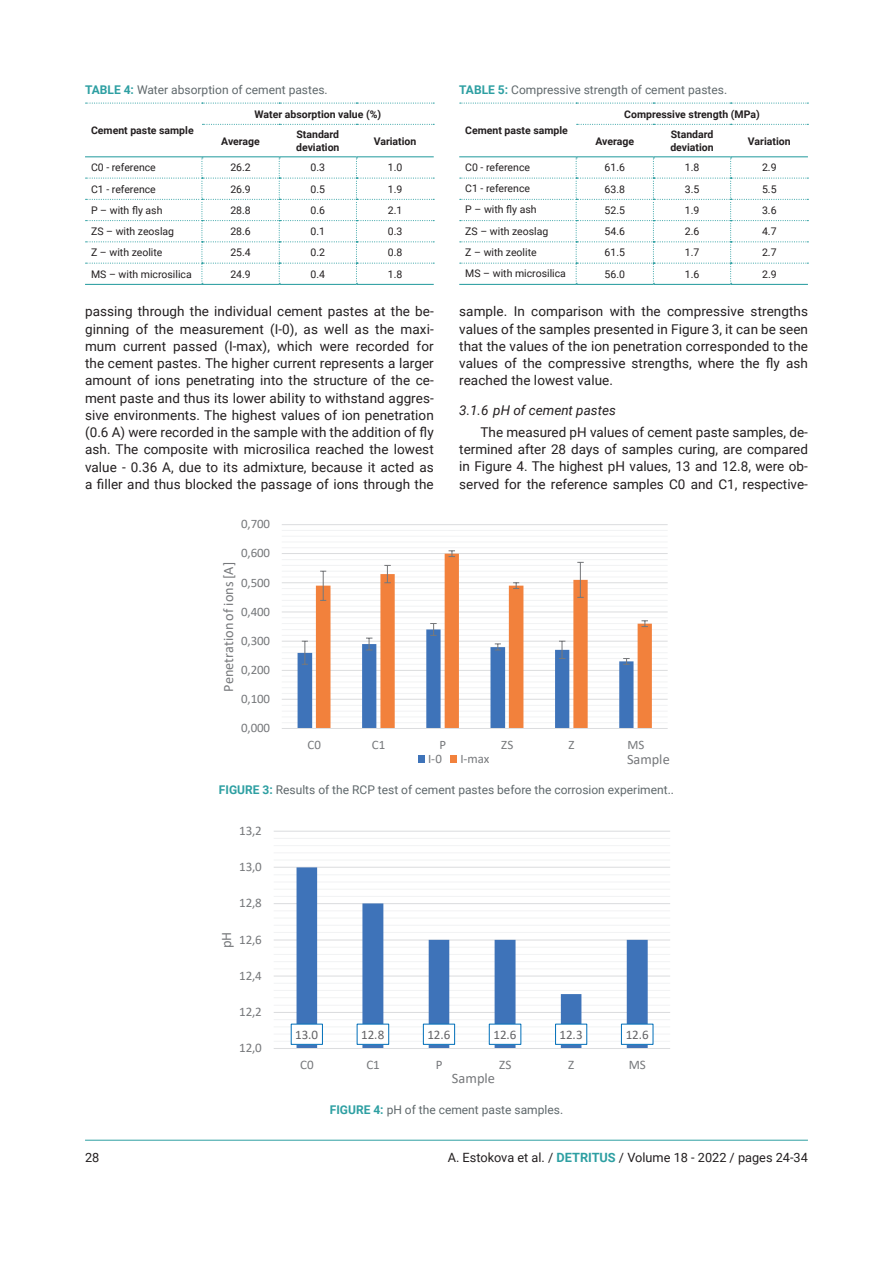
<style>
.page{position:relative;width:893px;height:1263px;background:#fff}
.page>*{position:absolute;margin:0;border:0;box-sizing:border-box;transform-origin:0 0}
.t1{font:14.4px "Calibri";color:#76787b}
.t2{font:14.25px "Calibri";color:#76787b}
.t3{font:13.5px/17.2px "Roboto";letter-spacing:.005em;color:#231f20;text-align:justify}
.t4{font:italic 13.5px "Roboto";color:#231f20}
.t5{font:13.05px "Calibri";letter-spacing:-.005em;color:#76787b}
.t6{font:13.05px "Calibri";letter-spacing:-.005em;color:#636366}
.t7{font:12.9px "Calibri";letter-spacing:-.005em;color:#76787b}
.t8{font:12.75px "Roboto";color:#231f20}
.t9{font:12px "Roboto";color:#5f686b}
.t10{font:10.5px "Roboto";color:#231f20}
.t11{font:700 10.5px/12.6px "Roboto";color:#231f20}
.s1{font-weight:700;color:#2d9fa2}
</style>
<div class="page">
<hr style="left:85px;top:1140px;width:723px;height:1px;background:#2d9fa2">
<svg style="left:86px;top:103px;width:348px;height:1px"></svg>
<svg style="left:202px;top:124px;width:232px;height:1px"></svg>
<svg style="left:86px;top:157px;width:348px;height:127px"></svg>
<hr style="left:85px;top:156px;width:117px;height:1px;background:#2d9fa2">
<hr style="left:202px;top:156px;width:77px;height:1px;background:#2d9fa2">
<hr style="left:279px;top:156px;width:77px;height:1px;background:#2d9fa2">
<hr style="left:356px;top:156px;width:78px;height:1px;background:#2d9fa2">
<hr style="left:85px;top:284px;width:117px;height:1px;background:#2d9fa2">
<hr style="left:202px;top:284px;width:77px;height:1px;background:#2d9fa2">
<hr style="left:279px;top:284px;width:77px;height:1px;background:#2d9fa2">
<hr style="left:356px;top:284px;width:78px;height:1px;background:#2d9fa2">
<svg style="left:460px;top:103px;width:348px;height:1px"></svg>
<svg style="left:577px;top:124px;width:231px;height:1px"></svg>
<svg style="left:460px;top:157px;width:348px;height:127px"></svg>
<hr style="left:459px;top:156px;width:117px;height:1px;background:#2d9fa2">
<hr style="left:576px;top:156px;width:77px;height:1px;background:#2d9fa2">
<hr style="left:653px;top:156px;width:78px;height:1px;background:#2d9fa2">
<hr style="left:731px;top:156px;width:77px;height:1px;background:#2d9fa2">
<hr style="left:459px;top:284px;width:117px;height:1px;background:#2d9fa2">
<hr style="left:576px;top:284px;width:77px;height:1px;background:#2d9fa2">
<hr style="left:653px;top:284px;width:78px;height:1px;background:#2d9fa2">
<hr style="left:731px;top:284px;width:77px;height:1px;background:#2d9fa2">
<svg style="left:282px;top:524px;width:386px;height:239px"></svg>
<svg style="left:273px;top:830px;width:397px;height:219px"></svg>
<p class="t9" style="left:85px;top:81px;width:244px"><span class="s1">TABLE 4:</span> Water absorption of cement pastes.</p>
<p class="t9" style="left:459px;top:81px;width:269px"><span class="s1">TABLE 5:</span> Compressive strength of cement pastes.</p>
<p class="t11" style="left:91px;top:123px;width:104px">Cement paste sample</p>
<p class="t11" style="left:254px;top:107px;width:128px">Water absorption value (%)</p>
<p class="t11" style="left:221px;top:134px;width:40px">Average</p>
<p class="t11" style="left:296px;top:128px;width:45px">Standard deviation</p>
<p class="t11" style="left:374px;top:134px;width:44px">Variation</p>
<p class="t10" style="left:91px;top:160px;width:66px">C0 - reference</p>
<p class="t10" style="left:230px;top:160px;width:22px">26.2</p>
<p class="t10" style="left:311px;top:160px;width:16px">0.3</p>
<p class="t10" style="left:388px;top:160px;width:16px">1.0</p>
<p class="t10" style="left:91px;top:182px;width:66px">C1 - reference</p>
<p class="t10" style="left:230px;top:182px;width:22px">26.9</p>
<p class="t10" style="left:311px;top:182px;width:16px">0.5</p>
<p class="t10" style="left:388px;top:182px;width:16px">1.9</p>
<p class="t10" style="left:91px;top:203px;width:73px">P – with fly ash</p>
<p class="t10" style="left:230px;top:203px;width:22px">28.8</p>
<p class="t10" style="left:311px;top:203px;width:16px">0.6</p>
<p class="t10" style="left:388px;top:203px;width:16px">2.1</p>
<p class="t10" style="left:91px;top:224px;width:85px">ZS – with zeoslag</p>
<p class="t10" style="left:230px;top:224px;width:22px">28.6</p>
<p class="t10" style="left:311px;top:224px;width:16px">0.1</p>
<p class="t10" style="left:388px;top:224px;width:16px">0.3</p>
<p class="t10" style="left:91px;top:245px;width:73px">Z – with zeolite</p>
<p class="t10" style="left:230px;top:245px;width:22px">25.4</p>
<p class="t10" style="left:311px;top:245px;width:16px">0.2</p>
<p class="t10" style="left:388px;top:245px;width:16px">0.8</p>
<p class="t10" style="left:91px;top:267px;width:102px">MS – with microsilica</p>
<p class="t10" style="left:230px;top:267px;width:22px">24.9</p>
<p class="t10" style="left:311px;top:267px;width:16px">0.4</p>
<p class="t10" style="left:388px;top:267px;width:16px">1.8</p>
<p class="t11" style="left:465px;top:123px;width:104px">Cement paste sample</p>
<p class="t11" style="left:624px;top:107px;width:137px">Compressive strength (MPa)</p>
<p class="t11" style="left:595px;top:134px;width:40px">Average</p>
<p class="t11" style="left:670px;top:128px;width:45px">Standard deviation</p>
<p class="t11" style="left:748px;top:134px;width:44px">Variation</p>
<p class="t10" style="left:465px;top:160px;width:66px">C0 - reference</p>
<p class="t10" style="left:605px;top:160px;width:22px">61.6</p>
<p class="t10" style="left:685px;top:160px;width:16px">1.8</p>
<p class="t10" style="left:762px;top:160px;width:16px">2.9</p>
<p class="t10" style="left:465px;top:181px;width:66px">C1 - reference</p>
<p class="t10" style="left:605px;top:182px;width:22px">63.8</p>
<p class="t10" style="left:685px;top:182px;width:16px">3.5</p>
<p class="t10" style="left:762px;top:182px;width:16px">5.5</p>
<p class="t10" style="left:465px;top:202px;width:73px">P – with fly ash</p>
<p class="t10" style="left:605px;top:203px;width:22px">52.5</p>
<p class="t10" style="left:685px;top:203px;width:16px">1.9</p>
<p class="t10" style="left:762px;top:203px;width:16px">3.6</p>
<p class="t10" style="left:465px;top:223px;width:85px">ZS – with zeoslag</p>
<p class="t10" style="left:605px;top:224px;width:22px">54.6</p>
<p class="t10" style="left:685px;top:224px;width:16px">2.6</p>
<p class="t10" style="left:762px;top:224px;width:16px">4.7</p>
<p class="t10" style="left:465px;top:245px;width:73px">Z – with zeolite</p>
<p class="t10" style="left:605px;top:245px;width:22px">61.5</p>
<p class="t10" style="left:685px;top:245px;width:16px">1.7</p>
<p class="t10" style="left:762px;top:245px;width:16px">2.7</p>
<p class="t10" style="left:465px;top:266px;width:102px">MS – with microsilica</p>
<p class="t10" style="left:605px;top:267px;width:22px">56.0</p>
<p class="t10" style="left:685px;top:267px;width:16px">1.6</p>
<p class="t10" style="left:762px;top:267px;width:16px">2.9</p>
<p class="t3" style="left:85px;top:302px;width:350px">passing through the individual cement pastes at the be&shy;ginning of the measurement (I-0), as well as the maxi&shy;mum current passed (I-max), which were recorded for the cement pastes. The higher current represents a larger amount of ions penetrating into the structure of the ce&shy;ment paste and thus its lower ability to withstand aggres&shy;sive environments. The highest values of ion penetration (0.6 A) were recorded in the sample with the addition of fly ash. The composite with microsilica reached the lowest value - 0.36 A, due to its admixture, because it acted as a filler and thus blocked the passage of ions through the</p>
<p class="t3" style="left:459px;top:302px;width:350px">sample. In comparison with the compressive strengths values of the samples presented in Figure 3, it can be seen that the values of the ion penetration corresponded to the values of the compressive strengths, where the fly ash reached the lowest value.</p>
<p class="t4" style="left:459px;top:401px;width:158px">3.1.6 pH of cement pastes</p>
<p class="t3" style="left:459px;top:423px;width:350px;text-indent:21px">The measured pH values of cement paste samples, de&shy;termined after 28 days of samples curing, are compared in Figure 4. The highest pH values, 13 and 12.8, were ob&shy;served for the reference samples C0 and C1, respective-</p>
<p class="t7" style="left:241px;top:515px;width:30px">0,700</p>
<p class="t7" style="left:241px;top:544px;width:30px">0,600</p>
<p class="t2" style="left:219px;top:692px;width:131px;rotate:-90deg">Penetration of ions [A]</p>
<p class="t7" style="left:241px;top:573px;width:30px">0,500</p>
<p class="t7" style="left:241px;top:602px;width:30px">0,400</p>
<p class="t7" style="left:241px;top:632px;width:30px">0,300</p>
<p class="t7" style="left:241px;top:661px;width:30px">0,200</p>
<p class="t7" style="left:241px;top:690px;width:30px">0,100</p>
<p class="t7" style="left:241px;top:719px;width:30px">0,000</p>
<p class="t7" style="left:308px;top:736px;width:15px">C0</p>
<p class="t7" style="left:372px;top:736px;width:15px">C1</p>
<p class="t7" style="left:440px;top:736px;width:8px">P</p>
<p class="t7" style="left:501px;top:736px;width:14px">ZS</p>
<p class="t7" style="left:569px;top:736px;width:8px">Z</p>
<p class="t7" style="left:627px;top:736px;width:18px">MS</p>
<p class="t7" style="left:428px;top:750px;width:15px">I-0</p>
<p class="t7" style="left:460px;top:750px;width:31px">I-max</p>
<p class="t2" style="left:627px;top:750px;width:44px">Sample</p>
<p class="t9" style="left:219px;top:781px;width:457px"><span class="s1">FIGURE 3:</span> Results of the RCP test of cement pastes before the corrosion experiment..</p>
<p class="t5" style="left:239px;top:821px;width:24px">13,2</p>
<p class="t5" style="left:239px;top:858px;width:24px">13,0</p>
<p class="t5" style="left:239px;top:894px;width:24px">12,8</p>
<p class="t1" style="left:216px;top:948px;width:18px;rotate:-90deg">pH</p>
<p class="t5" style="left:239px;top:930px;width:24px">12,6</p>
<p class="t5" style="left:239px;top:966px;width:24px">12,4</p>
<p class="t5" style="left:239px;top:1003px;width:24px">12,2</p>
<p class="t5" style="left:239px;top:1039px;width:24px">12,0</p>
<p class="t6" style="left:295px;top:1025px;width:25px">13.0</p>
<p class="t6" style="left:361px;top:1025px;width:25px">12.8</p>
<p class="t6" style="left:427px;top:1025px;width:25px">12.6</p>
<p class="t6" style="left:493px;top:1025px;width:25px">12.6</p>
<p class="t6" style="left:560px;top:1025px;width:25px">12.3</p>
<p class="t6" style="left:626px;top:1025px;width:25px">12.6</p>
<p class="t5" style="left:300px;top:1056px;width:15px">C0</p>
<p class="t5" style="left:366px;top:1056px;width:15px">C1</p>
<p class="t5" style="left:436px;top:1056px;width:8px">P</p>
<p class="t5" style="left:499px;top:1056px;width:14px">ZS</p>
<p class="t5" style="left:568px;top:1056px;width:8px">Z</p>
<p class="t5" style="left:629px;top:1056px;width:18px">MS</p>
<p class="t1" style="left:452px;top:1069px;width:45px">Sample</p>
<p class="t9" style="left:330px;top:1101px;width:235px"><span class="s1">FIGURE 4:</span> pH of the cement paste samples.</p>
<p class="t8" style="left:85px;top:1148px;width:16px">28</p>
<p class="t8" style="left:448px;top:1148px;width:362px">A. Estokova et al. / <span class="s1">DETRITUS</span> / Volume 18 - 2022 / pages 24-34</p>
</div>
